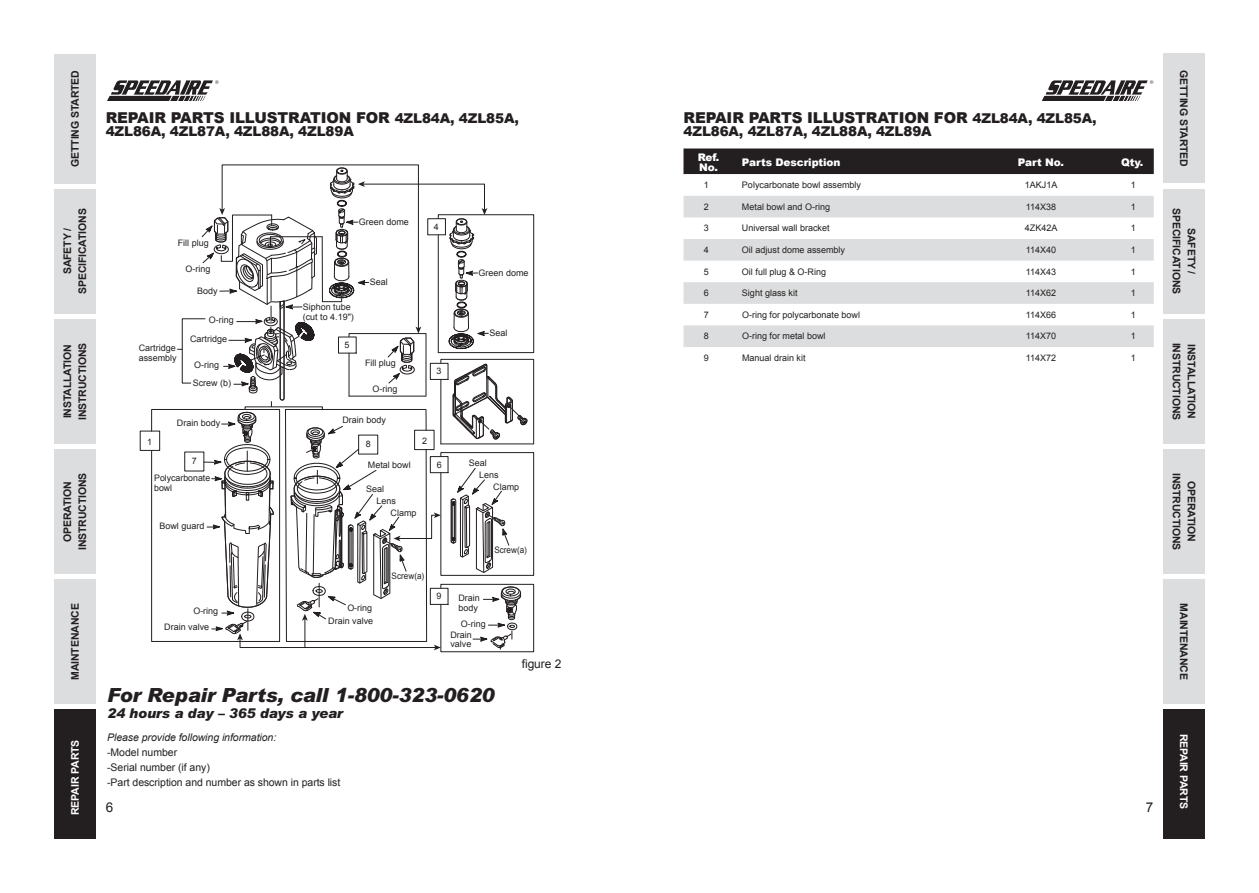
<style>
.page{position:relative;width:1259px;height:893px;background:#fff}
.page>*{position:absolute;margin:0;border:0;box-sizing:border-box;transform-origin:0 0}
.t1{font:italic 900 19.5px "Arial MT Std";letter-spacing:-.01em;color:#231f20}
.t2{font:900 15px "Arial";color:#231f20}
.t3{font:900 13.5px "Arial";letter-spacing:-.01em;color:#231f20}
.t4{font:italic 900 13.5px "Arial MT Std";letter-spacing:-.01em;color:#231f20}
.t5{font:13.5px "Arial";color:#231f20}
.t6{font:12px "Arial";letter-spacing:-.005em;color:#231f20}
.t7{font:700 10.5px/15px "Arial";letter-spacing:-.01em;color:#231f20;text-align:center}
.t8{font:10.5px/15px "Arial";letter-spacing:-.005em;color:#231f20}
.t9{font:italic 10.5px "Arial";letter-spacing:-.005em;color:#231f20}
.t10{font:900 10.5px/10.5px "Arial";letter-spacing:-.01em;color:#fff}
.t11{font:700 10.5px "Arial";letter-spacing:-.01em;color:#fff}
.t12{font:9px "Arial";color:#231f20}
.t13{font:8.85px/10.2px "Arial";color:#231f20}
.t14{font:8.85px "Arial";color:#231f20;scale:.92 1}
</style>
<div class="page">
<div style="left:54px;top:54px;width:42px;height:129px;background:#dcdddf"></div>
<div style="left:54px;top:189px;width:42px;height:124px;background:#dcddde"></div>
<div style="left:54px;top:319px;width:42px;height:124px;background:#dcddde"></div>
<div style="left:54px;top:449px;width:42px;height:124px;background:#dcddde"></div>
<div style="left:54px;top:580px;width:42px;height:124px;background:#dcddde"></div>
<div style="left:54px;top:710px;width:42px;height:129px;background:#231f20"></div>
<svg style="left:107px;top:80px;width:111px;height:20px"></svg>
<div style="left:1163px;top:54px;width:42px;height:129px;background:#dcddde"></div>
<div style="left:1163px;top:189px;width:42px;height:124px;background:#dcdddf"></div>
<div style="left:1163px;top:319px;width:42px;height:124px;background:#dcdddf"></div>
<div style="left:1163px;top:449px;width:42px;height:124px;background:#dcddde"></div>
<div style="left:1163px;top:580px;width:42px;height:124px;background:#dcddde"></div>
<div style="left:1163px;top:710px;width:42px;height:129px;background:#231f20"></div>
<svg style="left:1042px;top:80px;width:111px;height:20px"></svg>
<div style="left:140px;top:431px;width:20px;height:20px;border:1px solid #231f20"></div>
<svg style="left:151px;top:164px;width:383px;height:488px"></svg>
<div style="left:683px;top:148px;width:470px;height:26px;background:#231f20"></div>
<svg style="left:683px;top:174px;width:470px;height:1px"></svg>
<svg style="left:683px;top:196px;width:470px;height:151px;fill:#dcddde"></svg>
<p class="t7" style="left:68px;top:167px;width:98px;rotate:-90deg">Getting Started</p>
<p class="t7" style="left:60px;top:294px;width:86px;rotate:-90deg">Safety /<br>Specifications</p>
<p class="t7" style="left:60px;top:420px;width:79px;text-align:left;rotate:-90deg">installation<br>INSTRUCTIONS</p>
<p class="t7" style="left:60px;top:550px;width:79px;rotate:-90deg">Operation<br>INSTRUCTIONS</p>
<p class="t7" style="left:68px;top:680px;width:78px;rotate:-90deg">Maintenance</p>
<p class="t11" style="left:68px;top:815px;width:77px;rotate:-90deg">Repair PARTS</p>
<h2 class="t2" style="left:106px;top:107px;width:11px">REPAIR</h2>
<h2 class="t2" style="left:171px;top:107px;width:12px">PARTS</h2>
<h2 class="t2" style="left:229px;top:107px;width:11px">ILLUSTRATION</h2>
<h2 class="t2" style="left:356px;top:107px;width:12px">FOR</h2>
<h3 class="t3" style="left:395px;top:108px;width:126px">4ZL84A, 4ZL85A,</h3>
<h3 class="t3" style="left:106px;top:122px;width:250px">4ZL86A, 4ZL87A, 4ZL88A, 4ZL89A</h3>
<p class="t13" style="left:178px;top:238px;width:32px">Fill plug</p>
<p class="t13" style="left:185px;top:264px;width:26px">O-ring</p>
<p class="t13" style="left:197px;top:286px;width:22px">Body</p>
<p class="t13" style="left:139px;top:343px;width:39px">Cartridge assembly</p>
<p class="t13" style="left:209px;top:315px;width:26px">O-ring</p>
<p class="t13" style="left:190px;top:334px;width:38px">Cartridge</p>
<p class="t13" style="left:194px;top:360px;width:26px">O-ring</p>
<p class="t13" style="left:193px;top:378px;width:40px">Screw (b)</p>
<p class="t13" style="left:177px;top:418px;width:45px">Drain body</p>
<p class="t13" style="left:359px;top:217px;width:51px">Green dome</p>
<p class="t13" style="left:303px;top:302px;width:53px">Siphon tube (cut to 4.19")</p>
<p class="t13" style="left:344px;top:340px;width:6px">5</p>
<p class="t13" style="left:370px;top:277px;width:19px">Seal</p>
<p class="t13" style="left:365px;top:358px;width:32px">Fill plug</p>
<p class="t13" style="left:373px;top:384px;width:26px">O-ring</p>
<p class="t13" style="left:342px;top:415px;width:45px">Drain body</p>
<p class="t13" style="left:434px;top:221px;width:6px">4</p>
<p class="t13" style="left:436px;top:366px;width:6px">3</p>
<p class="t13" style="left:147px;top:437px;width:6px">1</p>
<p class="t13" style="left:422px;top:436px;width:6px">2</p>
<p class="t13" style="left:368px;top:459px;width:44px">Metal bowl</p>
<p class="t13" style="left:366px;top:439px;width:6px">8</p>
<p class="t13" style="left:192px;top:456px;width:6px">7</p>
<p class="t13" style="left:154px;top:473px;width:58px">Polycarbonate bowl</p>
<p class="t13" style="left:159px;top:521px;width:46px">Bowl guard</p>
<p class="t13" style="left:366px;top:484px;width:19px">Seal</p>
<p class="t13" style="left:376px;top:495px;width:21px">Lens</p>
<p class="t13" style="left:390px;top:508px;width:27px">Clamp</p>
<p class="t13" style="left:437px;top:460px;width:6px">6</p>
<p class="t13" style="left:193px;top:606px;width:26px">O-ring</p>
<p class="t13" style="left:164px;top:622px;width:46px">Drain valve</p>
<p class="t13" style="left:347px;top:603px;width:26px">O-ring</p>
<p class="t13" style="left:328px;top:616px;width:46px">Drain valve</p>
<p class="t14" style="left:392px;top:570px;width:37px">Screw(a)</p>
<p class="t13" style="left:436px;top:591px;width:6px">9</p>
<p class="t13" style="left:478px;top:268px;width:51px">Green dome</p>
<p class="t13" style="left:489px;top:328px;width:19px">Seal</p>
<p class="t13" style="left:469px;top:458px;width:19px">Seal</p>
<p class="t13" style="left:479px;top:469px;width:21px">Lens</p>
<p class="t13" style="left:493px;top:482px;width:27px">Clamp</p>
<p class="t14" style="left:494px;top:544px;width:37px">Screw(a)</p>
<p class="t13" style="left:458px;top:594px;width:23px;line-height:9.1px">Drain body</p>
<p class="t13" style="left:461px;top:619px;width:26px">O-ring</p>
<p class="t13" style="left:450px;top:630px;width:23px;line-height:9.1px">Drain valve</p>
<h3 class="t6" style="left:522px;top:656px;width:41px">figure 2</h3>
<h1 class="t1" style="left:107px;top:683px;width:389px">For Repair Parts, call 1-800-323-0620</h1>
<h3 class="t4" style="left:107px;top:705px;width:237px">24 hours a day – 365 days a year</h3>
<p class="t9" style="left:107px;top:730px;width:171px">Please provide following information:</p>
<p class="t8" style="left:107px;top:745px;width:235px">-Model number<br>-Serial number (if any)<br>-Part description and number as shown in parts list</p>
<h3 class="t5" style="left:106px;top:799px;width:9px">6</h3>
<h2 class="t2" style="left:683px;top:107px;width:11px">REPAIR</h2>
<h2 class="t2" style="left:748px;top:107px;width:12px">PARTS</h2>
<h2 class="t2" style="left:807px;top:107px;width:11px">ILLUSTRATION</h2>
<h2 class="t2" style="left:934px;top:107px;width:12px">FOR</h2>
<h3 class="t3" style="left:972px;top:108px;width:126px">4ZL84A, 4ZL85A,</h3>
<h3 class="t3" style="left:683px;top:122px;width:250px">4ZL86A, 4ZL87A, 4ZL88A, 4ZL89A</h3>
<p class="t10" style="left:698px;top:151px;width:23px">REF.<br>NO.</p>
<p class="t10" style="left:742px;top:157px;width:100px">PARTS DESCRIPTION</p>
<p class="t10" style="left:1018px;top:157px;width:48px">PART NO.</p>
<p class="t10" style="left:1121px;top:157px;width:24px">QTY.</p>
<p class="t12" style="left:704px;top:179px;width:7px">1</p>
<p class="t12" style="left:742px;top:179px;width:121px">Polycarbonate bowl assembly</p>
<p class="t12" style="left:1025px;top:179px;width:34px">1AKJ1A</p>
<p class="t12" style="left:1131px;top:179px;width:7px">1</p>
<p class="t12" style="left:704px;top:201px;width:7px">2</p>
<p class="t12" style="left:742px;top:201px;width:90px">Metal bowl and O-ring</p>
<p class="t12" style="left:1025px;top:201px;width:32px">114X38</p>
<p class="t12" style="left:1131px;top:201px;width:7px">1</p>
<p class="t12" style="left:704px;top:222px;width:7px">3</p>
<p class="t12" style="left:742px;top:222px;width:89px">Universal wall bracket</p>
<p class="t12" style="left:1025px;top:222px;width:34px">4ZK42A</p>
<p class="t12" style="left:1131px;top:222px;width:7px">1</p>
<p class="t12" style="left:704px;top:244px;width:7px">4</p>
<p class="t12" style="left:742px;top:244px;width:105px">Oil adjust dome assembly</p>
<p class="t12" style="left:1025px;top:244px;width:32px">114X40</p>
<p class="t12" style="left:1131px;top:244px;width:7px">1</p>
<p class="t12" style="left:704px;top:266px;width:7px">5</p>
<p class="t12" style="left:742px;top:266px;width:86px">Oil full plug &amp; O-Ring</p>
<p class="t12" style="left:1025px;top:266px;width:32px">114X43</p>
<p class="t12" style="left:1131px;top:266px;width:7px">1</p>
<p class="t12" style="left:704px;top:287px;width:7px">6</p>
<p class="t12" style="left:742px;top:287px;width:57px">Sight glass kit</p>
<p class="t12" style="left:1025px;top:287px;width:32px">114X62</p>
<p class="t12" style="left:1131px;top:287px;width:7px">1</p>
<p class="t12" style="left:704px;top:309px;width:7px">7</p>
<p class="t12" style="left:742px;top:309px;width:120px">O-ring for polycarbonate bowl</p>
<p class="t12" style="left:1025px;top:309px;width:32px">114X66</p>
<p class="t12" style="left:1131px;top:309px;width:7px">1</p>
<p class="t12" style="left:704px;top:330px;width:7px">8</p>
<p class="t12" style="left:742px;top:330px;width:85px">O-ring for metal bowl</p>
<p class="t12" style="left:1025px;top:330px;width:32px">114X70</p>
<p class="t12" style="left:1131px;top:330px;width:7px">1</p>
<p class="t12" style="left:704px;top:352px;width:7px">9</p>
<p class="t12" style="left:742px;top:352px;width:65px">Manual drain kit</p>
<p class="t12" style="left:1025px;top:352px;width:32px">114X72</p>
<p class="t12" style="left:1131px;top:352px;width:7px">1</p>
<p class="t7" style="left:1191px;top:70px;width:98px;rotate:90deg">Getting Started</p>
<p class="t7" style="left:1198px;top:208px;width:86px;rotate:90deg">Safety /<br>Specifications</p>
<p class="t7" style="left:1198px;top:343px;width:79px;text-align:left;rotate:90deg">installation<br>INSTRUCTIONS</p>
<p class="t7" style="left:1198px;top:473px;width:79px;rotate:90deg">Operation<br>INSTRUCTIONS</p>
<p class="t7" style="left:1191px;top:603px;width:78px;rotate:90deg">Maintenance</p>
<h3 class="t5" style="left:1145px;top:799px;width:9px">7</h3>
<p class="t11" style="left:1191px;top:734px;width:77px;rotate:90deg">Repair PARTS</p>
</div>
